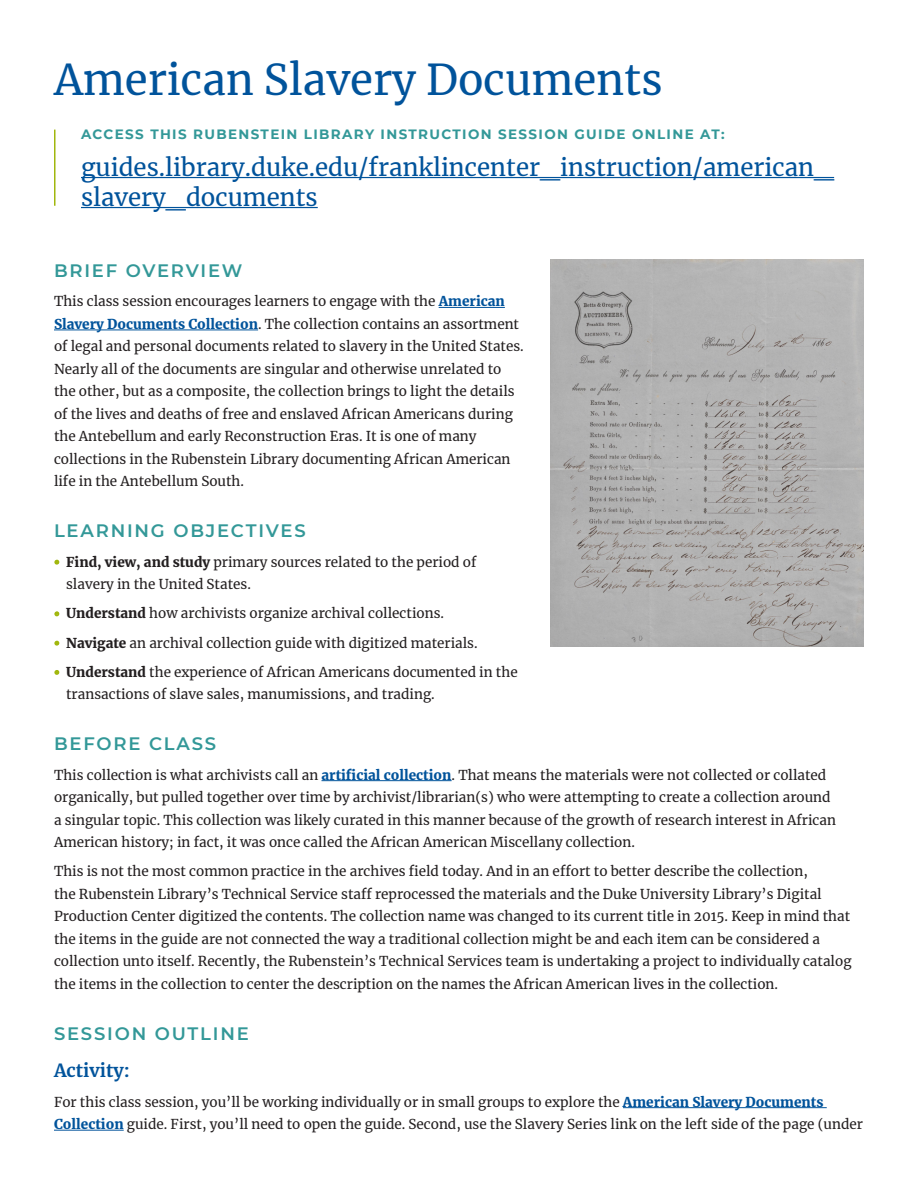
<style>
.page{position:relative;width:918px;height:1188px;background:#fff}
.page>*{position:absolute;margin:0;border:0;box-sizing:border-box;transform-origin:0 0}
.t1{font:42px "Merriweather";color:#00539b}
.t2{font:24px/30px "Merriweather";color:#00539b}
.t3{font:600 18px "Montserrat";letter-spacing:.1em;color:#339898}
.t4{font:700 18px "Merriweather";color:#00539b}
.t5{font:13.5px/22.5px "Merriweather";color:#231f20}
.t6{font:700 13.5px "Montserrat";letter-spacing:.1em;color:#339898}
.s1{font-weight:900;color:#00539b}
.s2{font-weight:900;color:#a1b70d}
.s3{font-weight:900}
</style>
<div class="page">
<hr style="left:439px;top:307px;width:66px;height:1px;background:#00539b">
<hr style="left:54px;top:330px;width:204px;height:1px;background:#00539b">
<hr style="left:321px;top:780px;width:131px;height:1px;background:#00539b">
<hr style="left:623px;top:1107px;width:204px;height:1px;background:#00539b">
<hr style="left:54px;top:1130px;width:70px;height:1px;background:#00539b">
<hr style="left:81px;top:177px;width:753px;height:1px;background:#00539b">
<hr style="left:81px;top:207px;width:237px;height:1px;background:#00539b">
<hr style="left:54px;top:130px;width:2px;height:76px;background:#a1b70d">
<img style="left:551px;top:260px;width:313px;height:387px">
<p class="t1" style="left:54px;top:51px;width:610px">American Slavery Documents</p>
<p class="t6" style="left:81px;top:124px;width:645px">ACCESS THIS RUBENSTEIN LIBRARY INSTRUCTION SESSION GUIDE ONLINE AT:</p>
<p class="t2" style="left:81px;top:151px;width:755px">guides.library.duke.edu/franklincenter_instruction/american_ slavery_documents</p>
<p class="t3" style="left:54px;top:258px;width:190px">BRIEF OVERVIEW</p>
<p class="t5" style="left:54px;top:290px;width:471px">This class session encourages learners to engage with the <span class="s1">American Slavery Documents Collection</span>. The collection contains an assortment of legal and personal documents related to slavery in the United States.<br>Nearly all of the documents are singular and otherwise unrelated to the other, but as a composite, the collection brings to light the details of the lives and deaths of free and enslaved African Americans during the Antebellum and early Reconstruction Eras. It is one of many collections in the Rubenstein Library documenting African American life in the Antebellum South.</p>
<p class="t3" style="left:54px;top:518px;width:253px">LEARNING OBJECTIVES</p>
<p class="t5" style="left:66px;top:550px;width:412px;text-indent:-12px"><span class="s2">•</span> <span class="s3">Find, view, and study</span> primary sources related to the period of slavery in the United States.</p>
<p class="t5" style="left:54px;top:602px;width:392px"><span class="s2">•</span> <span class="s3">Understand</span> how archivists organize archival collections.</p>
<p class="t5" style="left:54px;top:631px;width:425px"><span class="s2">•</span> <span class="s3">Navigate</span> an archival collection guide with digitized materials.</p>
<p class="t5" style="left:66px;top:660px;width:453px;text-indent:-12px"><span class="s2">•</span> <span class="s3">Understand</span> the experience of African Americans documented in the transactions of slave sales, manumissions, and trading.</p>
<p class="t3" style="left:54px;top:731px;width:164px">BEFORE CLASS</p>
<p class="t5" style="left:54px;top:763px;width:784px">This collection is what archivists call an <span class="s1">artificial collection</span>. That means the materials were not collected or collated organically, but pulled together over time by archivist/librarian(s) who were attempting to create a collection around a singular topic. This collection was likely curated in this manner because of the growth of research interest in African American history; in fact, it was once called the African American Miscellany collection.</p>
<p class="t5" style="left:54px;top:860px;width:799px">This is not the most common practice in the archives field today. And in an effort to better describe the collection,<br>the Rubenstein Library’s Technical Service staff reprocessed the materials and the Duke University Library’s Digital Production Center digitized the contents. The collection name was changed to its current title in 2015. Keep in mind that the items in the guide are not connected the way a traditional collection might be and each item can be considered a collection unto itself. Recently, the Rubenstein’s Technical Services team is undertaking a project to individually catalog the items in the collection to center the description on the names the African American lives in the collection.</p>
<p class="t3" style="left:54px;top:1021px;width:196px">SESSION OUTLINE</p>
<p class="t4" style="left:54px;top:1058px;width:77px">Activity:</p>
<p class="t5" style="left:54px;top:1090px;width:810px">For this class session, you’ll be working individually or in small groups to explore the <span class="s1">American Slavery Documents<br>Collection</span> guide. First, you’ll need to open the guide. Second, use the Slavery Series link on the left side of the page (under</p>
</div>
